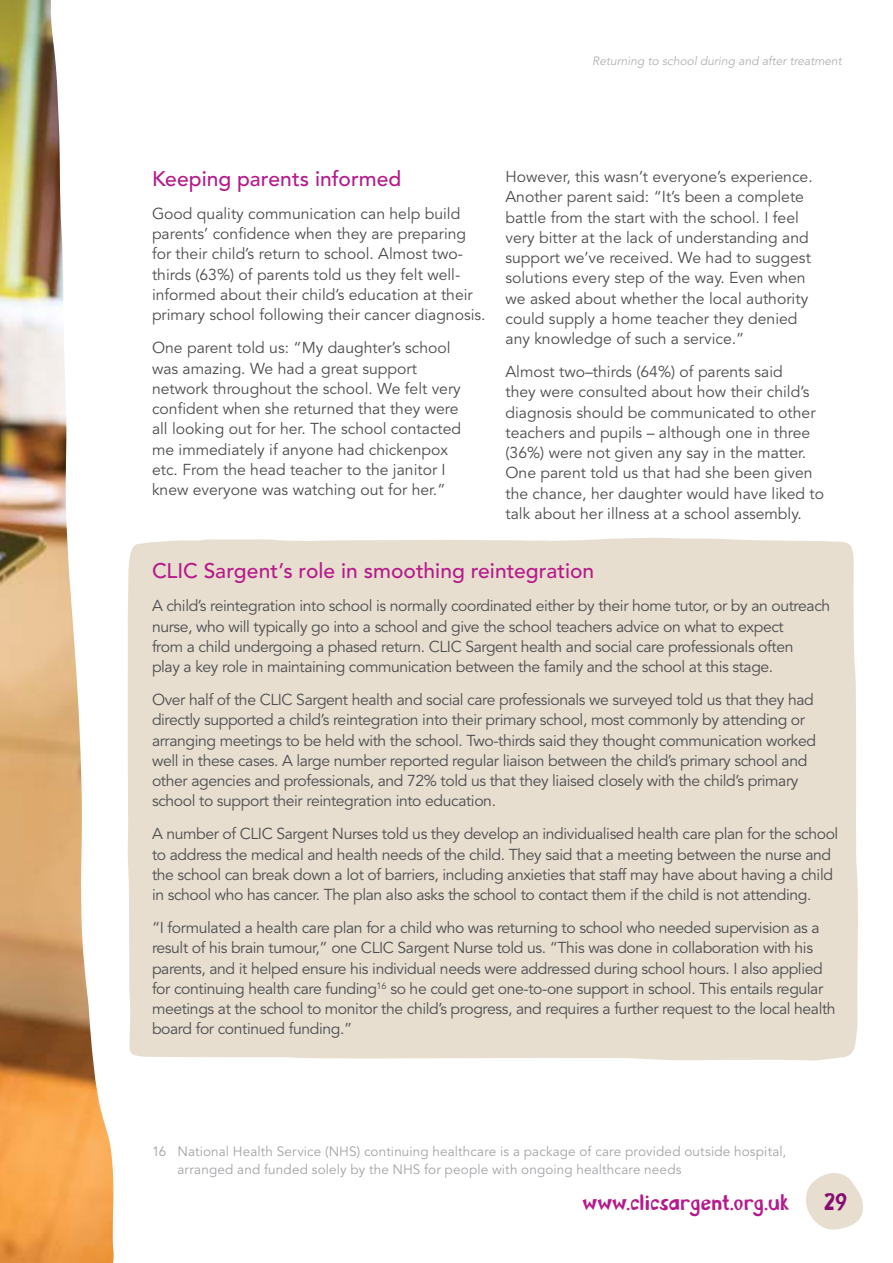
<style>
.page{position:relative;width:893px;height:1263px;background:#fff}
.page>*{position:absolute;margin:0;border:0;box-sizing:border-box;transform-origin:0 0}
.t1{font:24px "CLIC Sargent Summer Beta";color:#850c70}
.Heading_2{font:500 21px "Avenir LT Std";color:#b51a8a}
.t2{font:21px "CLIC Sargent Summer Beta";letter-spacing:.01em;color:#b51a8a}
.Body_text{font:15.75px/20.2px "Avenir LT Std";letter-spacing:-.025em;color:#4d4d4f}
.Body_text-2{font:15.75px/20.2px "Avenir LT Std";color:#4d4d4f}
.Footnote{font:13.5px/18px "Avenir LT Std";letter-spacing:.01em;color:#a2a4a7}
.t3{font:italic 12px "Avenir LT Std";color:#afb1b4}
</style>
<div class="page">
<div style="left:128px;top:538px;width:730px;height:523px;background:#e7ded0"></div>
<img style="left:0;top:0;width:114px;height:1263px">
<svg style="left:806px;top:1173px;width:57px;height:57px"></svg>
<p class="t3" style="left:592px;top:54px;width:251px">Returning to school during and after treatment</p>
<p class="Heading_2" style="left:152px;top:167px;width:251px">Keeping parents informed</p>
<p class="Body_text-2" style="left:152px;top:204px;width:335px">Good quality communication can help build parents’ confidence when they are preparing for their child’s return to school. Almost two&shy;thirds (63%) of parents told us they felt well&shy;informed about their child’s education at their primary school following their cancer diagnosis.</p>
<p class="Body_text-2" style="left:152px;top:338px;width:311px">One parent told us: “My daughter’s school was amazing. We had a great support network throughout the school. We felt very confident when she returned that they were all looking out for her. The school contacted me immediately if anyone had chickenpox etc. From the head teacher to the janitor I knew everyone was watching out for her.”</p>
<p class="Body_text-2" style="left:505px;top:167px;width:309px">However, this wasn’t everyone’s experience.<br>Another parent said: “It’s been a complete battle from the start with the school. I feel very bitter at the lack of understanding and support we’ve received. We had to suggest solutions every step of the way. Even when we asked about whether the local authority could supply a home teacher they denied any knowledge of such a service.”</p>
<p class="Body_text-2" style="left:505px;top:362px;width:320px">Almost two–thirds (64%) of parents said<br>they were consulted about how their child’s diagnosis should be communicated to other teachers and pupils – although one in three (36%) were not given any say in the matter.<br>One parent told us that had she been given the chance, her daughter would have liked to talk about her illness at a school assembly.</p>
<p class="Heading_2" style="left:152px;top:559px;width:444px">CLIC Sargent’s role in smoothing reintegration</p>
<p class="Body_text" style="left:152px;top:596px;width:680px">A child’s reintegration into school is normally coordinated either by their home tutor, or by an outreach nurse, who will typically go into a school and give the school teachers advice on what to expect<br>from a child undergoing a phased return. CLIC Sargent health and social care professionals often<br>play a key role in maintaining communication between the family and the school at this stage.</p>
<p class="Body_text" style="left:152px;top:690px;width:665px">Over half of the CLIC Sargent health and social care professionals we surveyed told us that they had directly supported a child’s reintegration into their primary school, most commonly by attending or arranging meetings to be held with the school. Two-thirds said they thought communication worked well in these cases. A large number reported regular liaison between the child’s primary school and other agencies and professionals, and 72% told us that they liaised closely with the child’s primary school to support their reintegration into education.</p>
<p class="Body_text" style="left:152px;top:824px;width:688px">A number of CLIC Sargent Nurses told us they develop an individualised health care plan for the school to address the medical and health needs of the child. They said that a meeting between the nurse and the school can break down a lot of barriers, including anxieties that staff may have about having a child in school who has cancer. The plan also asks the school to contact them if the child is not attending.</p>
<p class="Body_text" style="left:152px;top:918px;width:685px">“I formulated a health care plan for a child who was returning to school who needed supervision as a result of his brain tumour,” one CLIC Sargent Nurse told us. “This was done in collaboration with his parents, and it helped ensure his individual needs were addressed during school hours. I also applied for continuing health care funding<sup>16</sup> so he could get one-to-one support in school. This entails regular meetings at the school to monitor the child’s progress, and requires a further request to the local health board for continued funding.”</p>
<p class="Footnote" style="left:178px;top:1143px;width:610px;text-indent:-26px">16 National Health Service (NHS) continuing healthcare is a package of care provided outside hospital, arranged and funded solely by the NHS for people with ongoing healthcare needs</p>
<h2 class="t2" style="left:583px;top:1191px;width:208px">www.clicsargent.org.uk</h2>
<h1 class="t1" style="left:824px;top:1188px;width:25px">29</h1>
</div>
